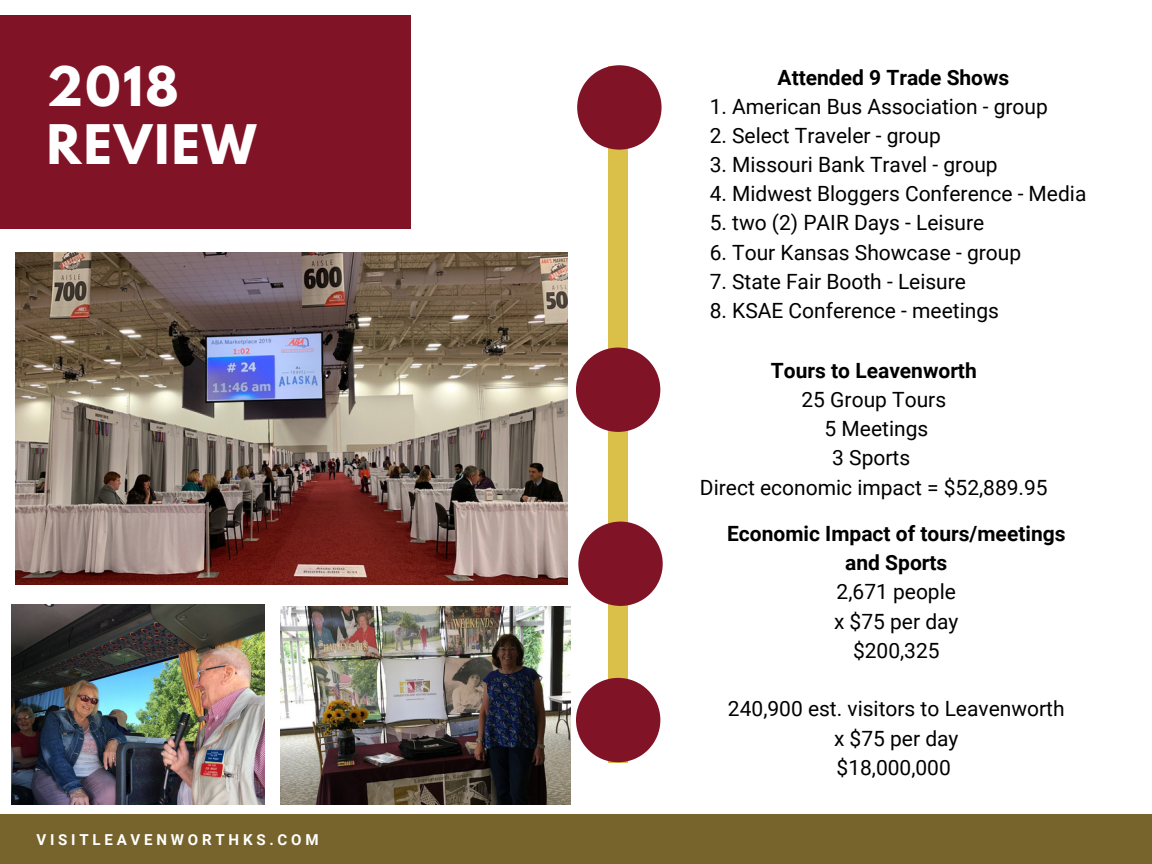
<style>
.page{position:relative;width:1152px;height:864px;background:#fff}
.page>*{position:absolute;margin:0;border:0;box-sizing:border-box;transform-origin:0 0}
.t1{font:700 48.3px/57.3px "League Spartan";letter-spacing:.05em;color:#fff}
.t2{font:21px/29.2px "Roboto";color:#000;text-align:center}
.t3{font:700 21px/29.2px "Roboto";color:#000;text-align:center}
.t4{font:700 15.15px "Roboto";letter-spacing:.25em;color:#fff}
</style>
<div class="page">
<div style="left:0;top:814px;width:1152px;height:50px;background:#76642c"></div>
<div style="left:0;top:16px;width:411px;height:212px;background:#811327"></div>
<div style="left:609px;top:66px;width:19px;height:696px;background:#dabf49"></div>
<svg style="left:577px;top:65px;width:85px;height:85px"></svg>
<svg style="left:576px;top:348px;width:84px;height:84px"></svg>
<svg style="left:578px;top:522px;width:85px;height:84px"></svg>
<svg style="left:576px;top:678px;width:84px;height:84px"></svg>
<img style="left:15px;top:253px;width:553px;height:332px">
<img style="left:12px;top:604px;width:253px;height:201px">
<img style="left:280px;top:606px;width:290px;height:198px">
<h1 class="t1" style="left:47px;top:64px;width:211px">2018<br>REVIEW</h1>
<p class="t3" style="left:778px;top:63px;width:233px">Attended 9 Trade Shows</p>
<p class="t2" style="left:710px;top:92px;width:340px">1. American Bus Association - group</p>
<p class="t2" style="left:710px;top:121px;width:233px">2. Select Traveler - group</p>
<p class="t2" style="left:710px;top:150px;width:290px">3. Missouri Bank Travel - group</p>
<p class="t2" style="left:710px;top:179px;width:378px">4. Midwest Bloggers Conference - Media</p>
<p class="t2" style="left:710px;top:209px;width:276px">5. two (2) PAIR Days - Leisure</p>
<p class="t2" style="left:710px;top:238px;width:313px">6. Tour Kansas Showcase - group</p>
<p class="t2" style="left:710px;top:267px;width:258px">7. State Fair Booth - Leisure</p>
<p class="t2" style="left:710px;top:296px;width:291px">8. KSAE Conference - meetings</p>
<p class="t3" style="left:771px;top:356px;width:207px">Tours to Leavenworth</p>
<p class="t2" style="left:700px;top:385px;width:349px">25 Group Tours<br>5 Meetings<br>3 Sports<br>Direct economic impact = $52,889.95</p>
<p class="t3" style="left:727px;top:519px;width:340px">Economic Impact of tours/meetings and Sports</p>
<p class="t2" style="left:834px;top:578px;width:126px">2,671 people x $75 per day $200,325</p>
<p class="t2" style="left:728px;top:695px;width:338px">240,900 est. visitors to Leavenworth x $75 per day<br>$18,000,000</p>
<p class="t4" style="left:36px;top:831px;width:284px">VISITLEAVENWORTHKS.COM</p>
</div>
